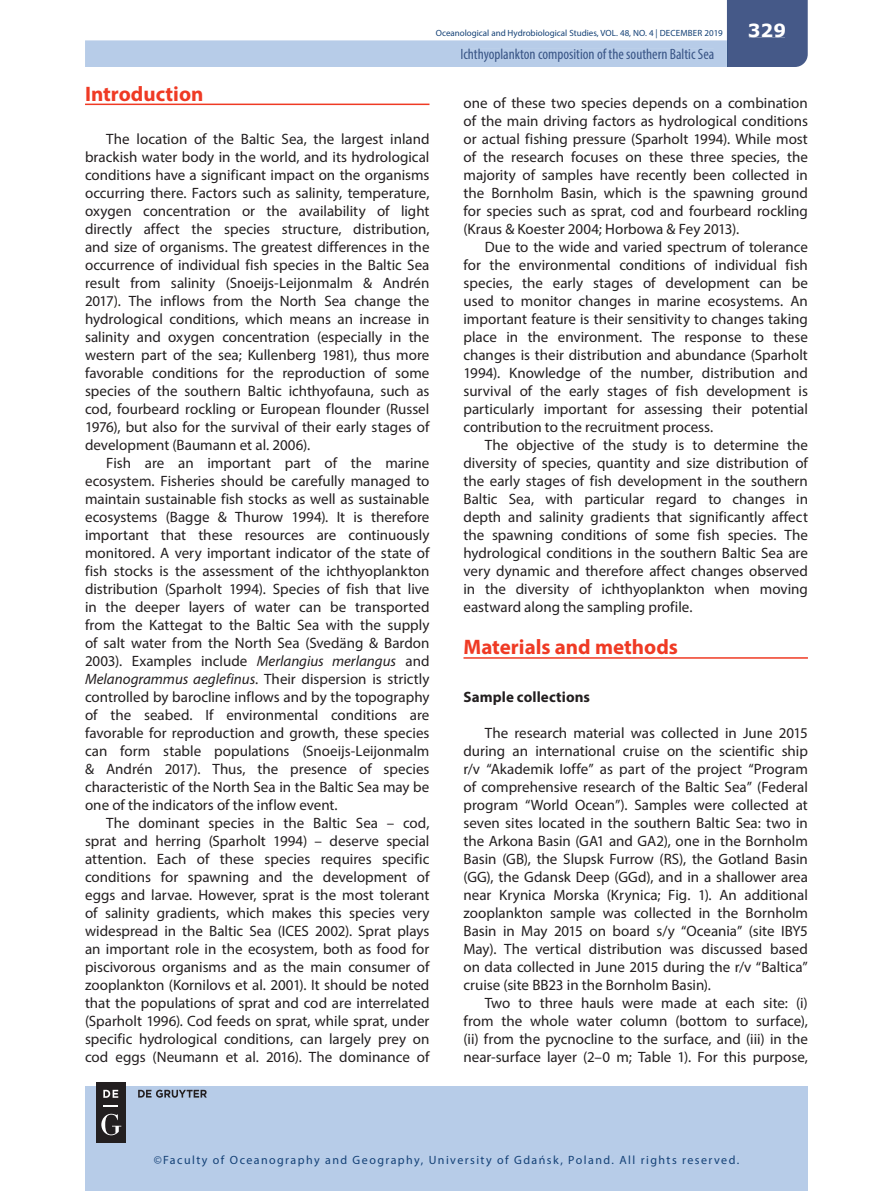
<style>
.page{position:relative;width:893px;height:1191px;background:#fff}
.page>*{position:absolute;margin:0;border:0;box-sizing:border-box;transform-origin:0 0}
.t1{font:700 21px "Myriad Pro";color:#ef3a24}
.t2{font:700 18px "Verdana";color:#fff}
.t3{font:15px/18px "Myriad Pro";color:#231f20;text-align:justify}
.t4{font:condensed 15px "Myriad Pro";color:#395586}
.t5{font:700 15px "Myriad Pro";letter-spacing:.005em;color:#231f20}
.t6{font:12px "Myriad Pro";letter-spacing:.12em;color:#144176}
.t7{font:9px "Myriad Pro";color:#144176}
.s1{font-style:italic}
</style>
<div class="page">
<div style="left:85px;top:1086px;width:723px;height:105px;background:#b7cce8"></div>
<svg style="left:85px;top:0;width:723px;height:67px"></svg>
<div style="left:749px;top:24px;width:36px;height:13px;background:#455988"></div>
<div style="left:461px;top:49px;width:253px;height:14px;background:#b7cce8"></div>
<div style="left:96px;top:1081px;width:30px;height:61px;background:#231f20"></div>
<svg style="left:103px;top:1105px;width:15px;height:1px"></svg>
<svg style="left:103px;top:1089px;width:15px;height:8px"></svg>
<svg style="left:101px;top:1113px;width:20px;height:22px"></svg>
<svg style="left:138px;top:1089px;width:69px;height:8px"></svg>
<hr style="left:85px;top:104px;width:344px;height:1px;background:#ef3a24">
<hr style="left:463px;top:657px;width:345px;height:1px;background:#ef3a24">
<p class="t7" style="left:436px;top:28px;width:289px">Oceanological and Hydrobiological Studies, VOL. 48, NO. 4 | DECEMBER 2019</p>
<p class="t4" style="left:460px;top:45px;width:255px">Ichthyoplankton composition of the southern Baltic Sea</p>
<p class="t2" style="left:748px;top:18px;width:40px">329</p>
<h1 class="t1" style="left:85px;top:80px;width:120px">Introduction</h1>
<p class="t3" style="left:85px;top:130px;width:346px;text-indent:21px">The location of the Baltic Sea, the largest inland brackish water body in the world, and its hydrological conditions have a significant impact on the organisms occurring there. Factors such as salinity, temperature, oxygen concentration or the availability of light directly affect the species structure, distribution, and size of organisms. The greatest differences in the occurrence of individual fish species in the Baltic Sea result from salinity (Snoeijs-Leijonmalm &amp; Andrén 2017). The inflows from the North Sea change the hydrological conditions, which means an increase in salinity and oxygen concentration (especially in the western part of the sea; Kullenberg 1981), thus more favorable conditions for the reproduction of some species of the southern Baltic ichthyofauna, such as cod, fourbeard rockling or European flounder (Russel 1976), but also for the survival of their early stages of development (Baumann et al. 2006).</p>
<p class="t3" style="left:85px;top:454px;width:346px;text-indent:21px">Fish are an important part of the marine ecosystem. Fisheries should be carefully managed to maintain sustainable fish stocks as well as sustainable ecosystems (Bagge &amp; Thurow 1994). It is therefore important that these resources are continuously monitored. A very important indicator of the state of fish stocks is the assessment of the ichthyoplankton distribution (Sparholt 1994). Species of fish that live in the deeper layers of water can be transported from the Kattegat to the Baltic Sea with the supply of salt water from the North Sea (Svedäng &amp; Bardon 2003). Examples include <span class="s1">Merlangius merlangus</span> and <span class="s1">Melanogrammus aeglefinus</span>. Their dispersion is strictly controlled by barocline inflows and by the topography of the seabed. If environmental conditions are favorable for reproduction and growth, these species can form stable populations (Snoeijs-Leijonmalm &amp; Andrén 2017). Thus, the presence of species characteristic of the North Sea in the Baltic Sea may be one of the indicators of the inflow event.</p>
<p class="t3" style="left:85px;top:814px;width:346px;text-indent:21px">The dominant species in the Baltic Sea – cod, sprat and herring (Sparholt 1994) – deserve special attention. Each of these species requires specific conditions for spawning and the development of eggs and larvae. However, sprat is the most tolerant of salinity gradients, which makes this species very widespread in the Baltic Sea (ICES 2002). Sprat plays an important role in the ecosystem, both as food for piscivorous organisms and as the main consumer of zooplankton (Kornilovs et al. 2001). It should be noted that the populations of sprat and cod are interrelated (Sparholt 1996). Cod feeds on sprat, while sprat, under specific hydrological conditions, can largely prey on cod eggs (Neumann et al. 2016). The dominance of</p>
<p class="t3" style="left:463px;top:94px;width:346px">one of these two species depends on a combination of the main driving factors as hydrological conditions or actual fishing pressure (Sparholt 1994). While most of the research focuses on these three species, the majority of samples have recently been collected in the Bornholm Basin, which is the spawning ground for species such as sprat, cod and fourbeard rockling (Kraus &amp; Koester 2004; Horbowa &amp; Fey 2013).</p>
<p class="t3" style="left:463px;top:238px;width:346px;text-indent:21px">Due to the wide and varied spectrum of tolerance for the environmental conditions of individual fish species, the early stages of development can be used to monitor changes in marine ecosystems. An important feature is their sensitivity to changes taking place in the environment. The response to these changes is their distribution and abundance (Sparholt 1994). Knowledge of the number, distribution and survival of the early stages of fish development is particularly important for assessing their potential contribution to the recruitment process.</p>
<p class="t3" style="left:463px;top:436px;width:346px;text-indent:21px">The objective of the study is to determine the diversity of species, quantity and size distribution of the early stages of fish development in the southern Baltic Sea, with particular regard to changes in depth and salinity gradients that significantly affect the spawning conditions of some fish species. The hydrological conditions in the southern Baltic Sea are very dynamic and therefore affect changes observed in the diversity of ichthyoplankton when moving eastward along the sampling profile.</p>
<h1 class="t1" style="left:463px;top:633px;width:216px">Materials and methods</h1>
<p class="t5" style="left:463px;top:687px;width:128px">Sample collections</p>
<p class="t3" style="left:463px;top:724px;width:346px;text-indent:21px">The research material was collected in June 2015 during an international cruise on the scientific ship r/v “Akademik Ioffe” as part of the project “Program of comprehensive research of the Baltic Sea” (Federal program “World Ocean”). Samples were collected at seven sites located in the southern Baltic Sea: two in the Arkona Basin (GA1 and GA2), one in the Bornholm Basin (GB), the Slupsk Furrow (RS), the Gotland Basin (GG), the Gdansk Deep (GGd), and in a shallower area near Krynica Morska (Krynica; Fig. 1). An additional zooplankton sample was collected in the Bornholm Basin in May 2015 on board s/y “Oceania” (site IBY5<br>May). The vertical distribution was discussed based on data collected in June 2015 during the r/v “Baltica” cruise (site BB23 in the Bornholm Basin).</p>
<p class="t3" style="left:463px;top:994px;width:346px;text-indent:21px">Two to three hauls were made at each site: (i) from the whole water column (bottom to surface), (ii) from the pycnocline to the surface, and (iii) in the near-surface layer (2–0 m; Table 1). For this purpose,</p>
<p class="t6" style="left:154px;top:1152px;width:587px">©Faculty of Oceanography and Geography, University of Gdańsk, Poland. All rights reserved.</p>
</div>
